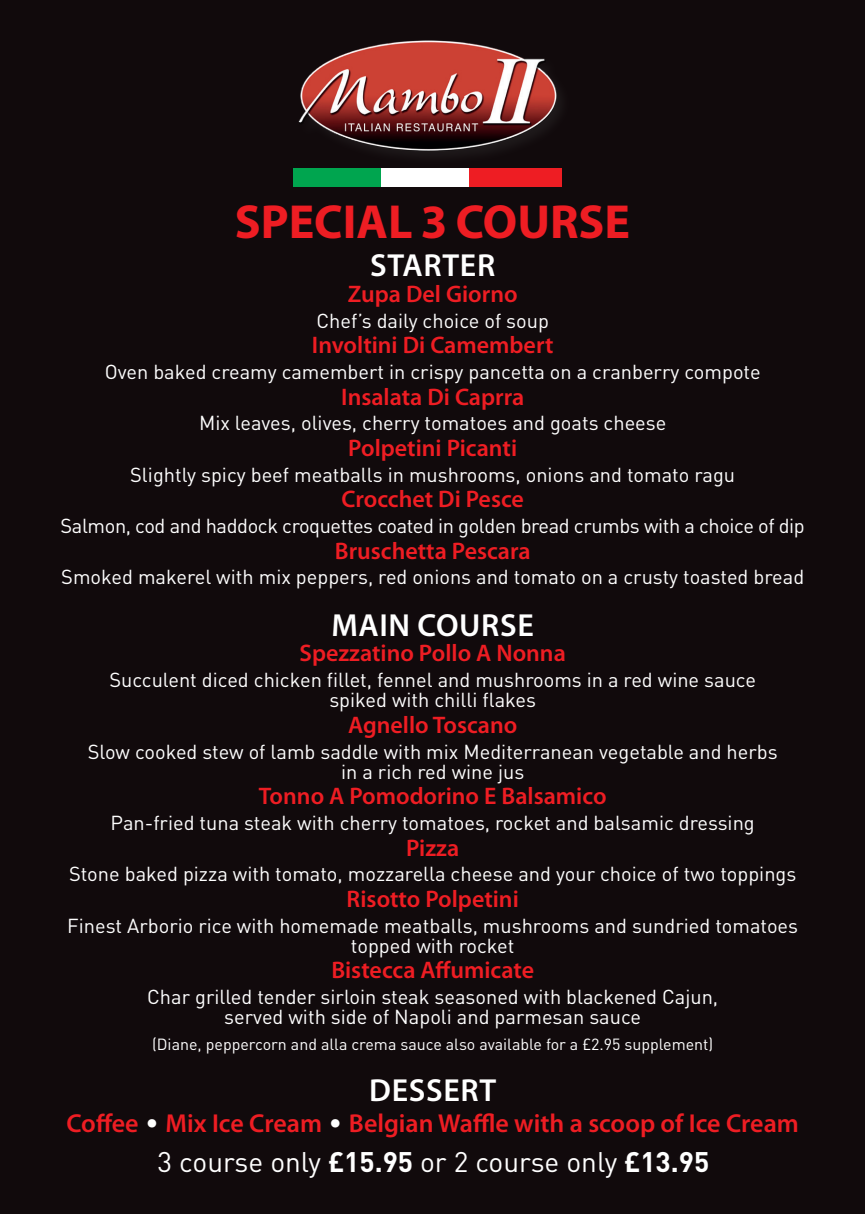
<style>
.page{position:relative;width:865px;height:1214px;background:#fff}
.page>*{position:absolute;margin:0;border:0;box-sizing:border-box;transform-origin:0 0}
.t1{font:700 48px "Myriad Pro";color:#ee1d23}
.t2{font:600 32px "Myriad Pro";letter-spacing:.02em;color:#fff}
.t3{font:28px "DIN";color:#fff}
.t4{font:600 26px "Myriad Pro";color:#ee1d23}
.t5{font:600 24px "Myriad Pro";color:#ee1d23}
.t6{font:20px/20px "DIN";color:#fff;text-align:center}
.t7{font:20px "DIN";letter-spacing:-.02em;color:#fff}
.t8{font:16px "DIN";color:#fff}
.s1{font-family:"DIN";font-weight:400;color:#fff}
.s2{font-weight:700}
</style>
<div class="page">
<div style="left:0;top:0;width:865px;height:1213px;background:#110a0c"></div>
<img style="left:298px;top:40px;width:262px;height:115px">
<div style="left:293px;top:168px;width:88px;height:18px;background:#00a54f"></div>
<div style="left:381px;top:168px;width:88px;height:18px;background:#fff"></div>
<div style="left:469px;top:168px;width:93px;height:18px;background:#ee1d23"></div>
<h1 class="t1" style="left:235px;top:190px;width:397px">SPECIAL 3 COURSE</h1>
<h2 class="t2" style="left:370px;top:245px;width:127px">STARTER</h2>
<p class="t5" style="left:348px;top:278px;width:171px">Zupa Del Giorno</p>
<p class="t6" style="left:316px;top:310px;width:234px">Chef’s daily choice of soup</p>
<p class="t5" style="left:312px;top:330px;width:243px">Involtini Di Camembert</p>
<p class="t6" style="left:105px;top:361px;width:657px">Oven baked creamy camembert in crispy pancetta on a cranberry compote</p>
<p class="t5" style="left:341px;top:381px;width:184px">Insalata Di Caprra</p>
<p class="t6" style="left:199px;top:412px;width:469px">Mix leaves, olives, cherry tomatoes and goats cheese</p>
<p class="t5" style="left:348px;top:432px;width:170px">Polpetini Picanti</p>
<p class="t6" style="left:130px;top:464px;width:606px">Slightly spicy beef meatballs in mushrooms, onions and tomato ragu</p>
<p class="t5" style="left:341px;top:484px;width:184px">Crocchet Di Pesce</p>
<p class="t7" style="left:61px;top:513px;width:745px">Salmon, cod and haddock croquettes coated in golden bread crumbs with a choice of dip</p>
<p class="t5" style="left:335px;top:535px;width:197px">Bruschetta Pescara</p>
<p class="t6" style="left:61px;top:566px;width:744px">Smoked makerel with mix peppers, red onions and tomato on a crusty toasted bread</p>
<h2 class="t2" style="left:331px;top:604px;width:204px">MAIN COURSE</h2>
<p class="t5" style="left:299px;top:638px;width:268px">Spezzatino Pollo A Nonna</p>
<p class="t6" style="left:109px;top:669px;width:648px">Succulent diced chicken fillet, fennel and mushrooms in a red wine sauce spiked with chilli flakes</p>
<p class="t5" style="left:348px;top:709px;width:171px">Agnello Toscano</p>
<p class="t6" style="left:88px;top:740px;width:691px">Slow cooked stew of lamb saddle with mix Mediterranean vegetable and herbs in a rich red wine jus</p>
<p class="t5" style="left:259px;top:780px;width:349px">Tonno A Pomodorino E Balsamico</p>
<p class="t6" style="left:111px;top:812px;width:645px">Pan-fried tuna steak with cherry tomatoes, rocket and balsamic dressing</p>
<p class="t5" style="left:406px;top:832px;width:55px">Pizza</p>
<p class="t6" style="left:69px;top:863px;width:728px">Stone baked pizza with tomato, mozzarella cheese and your choice of two toppings</p>
<p class="t5" style="left:346px;top:883px;width:174px">Risotto Polpetini</p>
<p class="t6" style="left:67px;top:914px;width:732px">Finest Arborio rice with homemade meatballs, mushrooms and sundried tomatoes topped with rocket</p>
<p class="t5" style="left:331px;top:954px;width:204px">Bistecca Affumicate</p>
<p class="t6" style="left:147px;top:986px;width:572px">Char grilled tender sirloin steak seasoned with blackened Cajun, served with side of Napoli and parmesan sauce</p>
<p class="t8" style="left:152px;top:1033px;width:563px">(Diane, peppercorn and alla crema sauce also available for a £2.95 supplement)</p>
<h2 class="t2" style="left:369px;top:1069px;width:129px">DESSERT</h2>
<h3 class="t4" style="left:66px;top:1106px;width:734px">Coffee <span class="s1">•</span> Mix Ice Cream <span class="s1">•</span> Belgian Waffle with a scoop of Ice Cream</h3>
<h3 class="t3" style="left:158px;top:1143px;width:553px">3 course only <span class="s2">£15.95</span> or 2 course only <span class="s2">£13.95</span></h3>
</div>
